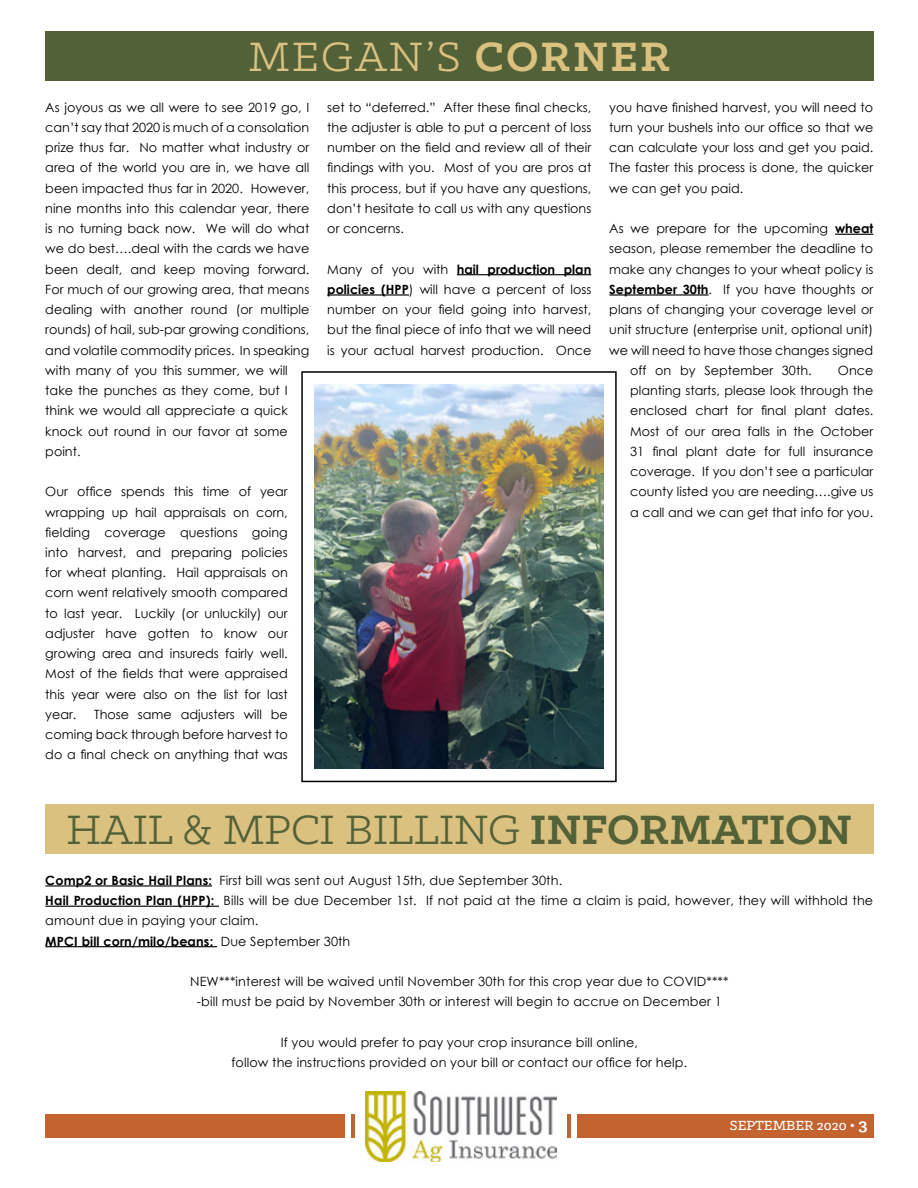
<style>
.page{position:relative;width:918px;height:1188px;background:#fff}
.page>*{position:absolute;margin:0;border:0;box-sizing:border-box;transform-origin:0 0}
.t1{font:46.5px "Klinic Slab";color:#536139}
.t2{font:46.5px "Klinic Slab";letter-spacing:.05em;color:#dbc180}
.t3{font:500 15px "Klinic Slab";color:#fff}
.t4{font:12.75px/20.2px "Century Gothic";color:#000;text-align:justify}
.s1{font-weight:700}
.s2{font-weight:700;font-size:18px}
</style>
<div class="page">
<div style="left:45px;top:31px;width:828px;height:50px;background:#536139"></div>
<div style="left:45px;top:804px;width:828px;height:50px;background:#dbc180"></div>
<hr style="left:457px;top:274px;width:134px;height:1px;background:#000">
<hr style="left:327px;top:294px;width:82px;height:2px;background:#000">
<hr style="left:835px;top:234px;width:38px;height:1px;background:#000">
<hr style="left:609px;top:294px;width:100px;height:2px;background:#000">
<hr style="left:45px;top:885px;width:167px;height:2px;background:#000">
<hr style="left:45px;top:906px;width:174px;height:1px;background:#000">
<hr style="left:45px;top:946px;width:172px;height:1px;background:#000">
<div style="left:45px;top:1114px;width:829px;height:24px;background:#c3632f"></div>
<div style="left:355px;top:1084px;width:212px;height:84px;background:#fff"></div>
<div style="left:571px;top:1084px;width:6px;height:84px;background:#fff"></div>
<img style="left:365px;top:1091px;width:192px;height:70px">
<div style="left:345px;top:1084px;width:5px;height:84px;background:#fff"></div>
<img style="left:315px;top:384px;width:288px;height:385px">
<div style="left:301px;top:371px;width:316px;height:411px;border:2px solid #000"></div>
<h1 class="t2" style="left:248px;top:27px;width:423px">MEGAN’S <span class="s1">CORNER</span></h1>
<p class="t4" style="left:45px;top:97px;width:266px;text-align:left">As joyous as we all were to see 2019 go, I can’t say that 2020 is much of a consolation prize thus far. No matter what industry or area of the world you are in, we have all been impacted thus far in 2020. However, nine months into this calendar year, there is no turning back now. We will do what we do best….deal with the cards we have been dealt, and keep moving forward.<br>For much of our growing area, that means dealing with another round (or multiple rounds) of hail, sub-par growing conditions, and volatile commodity prices. In speaking with many of you this summer, we will take the punches as they come, but I think we would all appreciate a quick knock out round in our favor at some point.</p>
<p class="t4" style="left:45px;top:481px;width:244px">Our office spends this time of year wrapping up hail appraisals on corn, fielding coverage questions going into harvest, and preparing policies for wheat planting. Hail appraisals on corn went relatively smooth compared to last year. Luckily (or unluckily) our adjuster have gotten to know our growing area and insureds fairly well.<br>Most of the fields that were appraised this year were also on the list for last year.</p>
<p class="t4" style="left:45px;top:704px;width:244px;text-indent:49px">Those same adjusters will be coming back through before harvest to do a final check on anything that was</p>
<p class="t4" style="left:327px;top:97px;width:266px">set to “deferred.” After these final checks, the adjuster is able to put a percent of loss number on the field and review all of their findings with you. Most of you are pros at this process, but if you have any questions, don’t hesitate to call us with any questions or concerns.</p>
<p class="t4" style="left:327px;top:259px;width:266px">Many of you with <span class="s1">hail production plan policies (HPP</span>) will have a percent of loss number on your field going into harvest, but the final piece of info that we will need is your actual harvest production. Once</p>
<p class="t4" style="left:609px;top:97px;width:266px">you have finished harvest, you will need to turn your bushels into our office so that we can calculate your loss and get you paid.<br>The faster this process is done, the quicker we can get you paid.</p>
<p class="t4" style="left:609px;top:218px;width:266px">As we prepare for the upcoming <span class="s1">wheat</span></p>
<p class="t4" style="left:609px;top:238px;width:266px">season, please remember the deadline to</p>
<p class="t4" style="left:609px;top:259px;width:266px">make any changes to your wheat policy is</p>
<p class="t4" style="left:609px;top:279px;width:266px"><span class="s1">September 30th</span>. If you have thoughts or</p>
<p class="t4" style="left:609px;top:299px;width:266px">plans of changing your coverage level or</p>
<p class="t4" style="left:609px;top:319px;width:266px">unit structure (enterprise unit, optional unit)</p>
<p class="t4" style="left:609px;top:340px;width:266px">we will need to have those changes signed</p>
<p class="t4" style="left:630px;top:360px;width:183px">off on by September 30th.</p>
<p class="t4" style="left:630px;top:360px;width:245px;text-indent:208px">Once planting starts, please look through the enclosed chart for final plant dates.<br>Most of our area falls in the October 31 final plant date for full insurance coverage. If you don’t see a particular county listed you are needing….give us a call and we can get that info for you.</p>
<h1 class="t1" style="left:66px;top:800px;width:787px">HAIL &amp; MPCI BILLING <span class="s1">INFORMATION</span></h1>
<p class="t4" style="left:45px;top:870px;width:829px;text-align:left"><span class="s1">Comp2 or Basic Hail Plans:</span> First bill was sent out August 15th, due September 30th.<br><span class="s1">Hail Production Plan (HPP):</span> Bills will be due December 1st. If not paid at the time a claim is paid, however, they will withhold the amount due in paying your claim.<br><span class="s1">MPCI bill corn/milo/beans:</span> Due September 30th</p>
<p class="t4" style="left:190px;top:971px;width:540px;text-align:center">NEW***interest will be waived until November 30th for this crop year due to COVID**** -bill must be paid by November 30th or interest will begin to accrue on December 1</p>
<p class="t4" style="left:231px;top:1032px;width:457px;text-align:center">If you would prefer to pay your crop insurance bill online,<br>follow the instructions provided on your bill or contact our office for help.</p>
<p class="t3" style="left:730px;top:1115px;width:139px">SEPTEMBER 2020 • <span class="s2">3</span></p>
</div>
